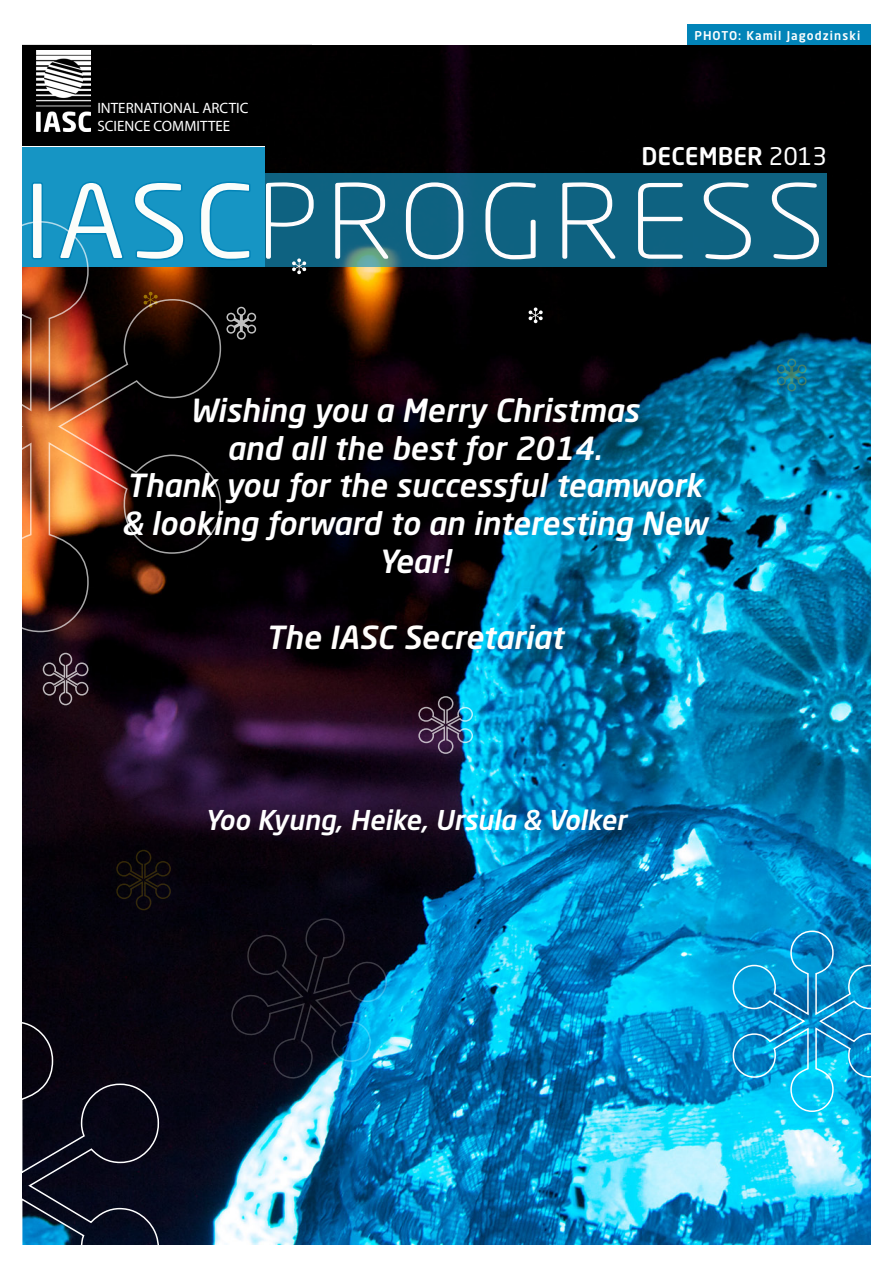
<style>
.page{position:relative;width:893px;height:1263px;background:#fff}
.page>*{position:absolute;margin:0;border:0;box-sizing:border-box;transform-origin:0 0}
.t1{font:300 102px "Neo Sans Std";letter-spacing:.075em;color:#fefcfd;scale:1.1 1}
.t2{font:italic 500 31.5px/37.8px "Neo Sans Std";color:#fff;text-align:center}
.t3{font:italic 500 31.5px "Neo Sans Std";color:#fffefc}
.t4{font:italic 500 27px "Neo Sans Std";color:#fff}
.t5{font:500 24px "Neo Sans Std";color:#fff}
.t6{font:15px "Myriad Pro";color:#fff}
.t7{font:500 12px "Neo Sans Std";letter-spacing:.09em;color:#fff}
.s1{font-weight:400}
.s2{font-weight:400;color:#fbfdfa}
</style>
<div class="page">
<img style="left:23px;top:45px;width:848px;height:1200px">
<div style="left:23px;top:44px;width:289px;height:125px;background:#000"></div>
<div style="left:23px;top:147px;width:242px;height:119px;background:#1695c4"></div>
<div style="left:687px;top:24px;width:184px;height:21px;background:#0284b8"></div>
<div style="left:247px;top:173px;width:580px;height:93px;background:#0e6281"></div>
<img style="left:36px;top:51px;width:54px;height:80px">
<svg style="left:116px;top:849px;width:56px;height:62px"></svg>
<svg style="left:418px;top:695px;width:56px;height:60px"></svg>
<svg style="left:732px;top:930px;width:139px;height:183px"></svg>
<svg style="left:529px;top:307px;width:14px;height:16px"></svg>
<svg style="left:225px;top:306px;width:32px;height:35px"></svg>
<svg style="left:776px;top:358px;width:32px;height:34px"></svg>
<svg style="left:42px;top:652px;width:47px;height:54px"></svg>
<svg style="left:292px;top:258px;width:14px;height:16px"></svg>
<svg style="left:22px;top:1020px;width:138px;height:225px"></svg>
<div style="left:32px;top:182px;width:11px;height:77px;border:2px solid #0284b8;border-radius:2px"></div>
<svg style="left:70px;top:181px;width:42px;height:39px"></svg>
<svg style="left:134px;top:181px;width:48px;height:39px"></svg>
<svg style="left:200px;top:181px;width:51px;height:80px"></svg>
<svg style="left:22px;top:220px;width:200px;height:413px"></svg>
<svg style="left:230px;top:916px;width:159px;height:164px"></svg>
<p class="t6" style="left:97px;top:98px;width:153px">INTERNATIONAL ARCTIC</p>
<p class="t6" style="left:97px;top:116px;width:134px">SCIENCE COMMITTEE</p>
<p class="t7" style="left:694px;top:28px;width:167px">PHOTO: Kamil Jagodzinski</p>
<p class="t5" style="left:642px;top:141px;width:187px">DECEMBER <span class="s1">2013</span></p>
<p class="t1" style="left:23px;top:161px;width:731px"><span class="s2">IASC</span>PROGRESS</p>
<p class="t2" style="left:190px;top:390px;width:450px">Wishing you a Merry Christmas</p>
<p class="t2" style="left:227px;top:428px;width:376px">and all the best for 2014.</p>
<p class="t2" style="left:126px;top:466px;width:578px">Thank you for the successful teamwork</p>
<p class="t2" style="left:122px;top:504px;width:587px">&amp; looking forward to an interesting New<br>Year!</p>
<p class="t3" style="left:266px;top:617px;width:299px">The IASC Secretariat</p>
<p class="t4" style="left:205px;top:803px;width:423px">Yoo Kyung, Heike, Ursula &amp; Volker</p>
</div>
